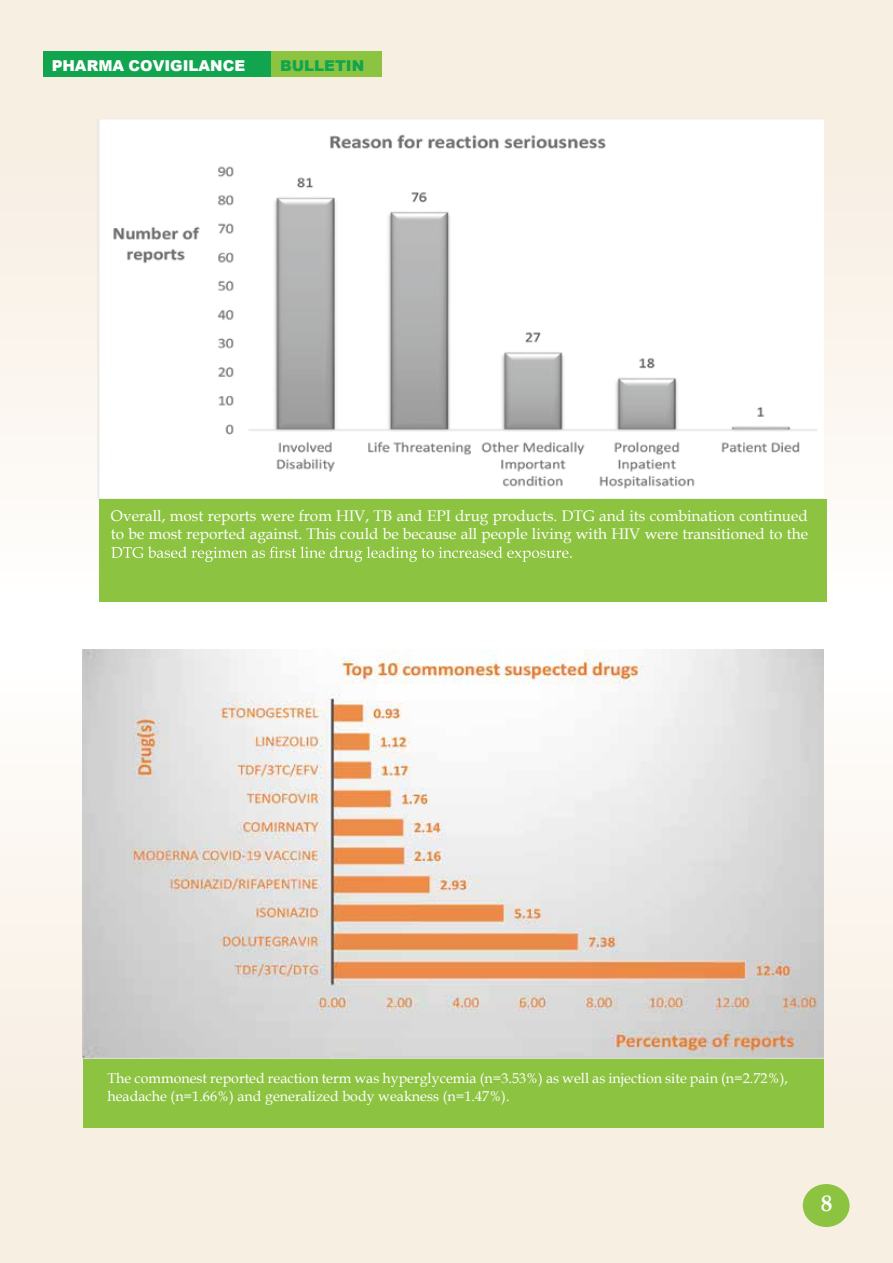
<style>
.page{position:relative;width:893px;height:1263px;background:#fff}
.page>*{position:absolute;margin:0;border:0;box-sizing:border-box;transform-origin:0 0}
.t1{font:700 22.65px "Book Antiqua";color:#fff}
.t2{font:15.3px/18.5px "Book Antiqua";color:#fff}
.t3{font:900 15px "Arial";color:#fff}
.t4{font:900 15px "Arial";color:#12a54f}
.t5{font:14.25px/17.1px "Book Antiqua";color:#fff}
</style>
<div class="page">
<div style="left:0;top:0;width:893px;height:641px;background:linear-gradient(to bottom,#f6ecde,#fffefd)"></div>
<div style="left:0;top:622px;width:893px;height:641px;background:linear-gradient(to bottom,#fefdfd,#f6ebdd)"></div>
<div style="left:43px;top:51px;width:228px;height:26px;background:#12a54f"></div>
<div style="left:271px;top:51px;width:111px;height:26px;background:#8cc341"></div>
<img style="left:94px;top:117px;width:730px;height:388px">
<img style="left:83px;top:649px;width:741px;height:409px">
<div style="left:100px;top:500px;width:727px;height:102px;background:#8cc341"></div>
<div style="left:83px;top:1059px;width:741px;height:69px;background:#8cc341"></div>
<svg style="left:111px;top:546px;width:461px;height:16px"></svg>
<div style="left:803px;top:1184px;width:47px;height:43px;background:#8cc341;border-radius:50%"></div>
<p class="t3" style="left:52px;top:55px;width:195px">PHARMA COVIGILANCE</p>
<p class="t4" style="left:280px;top:55px;width:86px">BULLETIN</p>
<p class="t2" style="left:111px;top:506px;width:699px">Overall, most reports were from HIV, TB and EPI drug products. DTG and its combination continued to be most reported against. This could be because all people living with HIV were transitioned to the</p>
<p class="t5" style="left:108px;top:1070px;width:682px">The commonest reported reaction term was hyperglycemia (n=3.53%) as well as injection site pain (n=2.72%), headache (n=1.66%) and generalized body weakness (n=1.47%).</p>
<h1 class="t1" style="left:821px;top:1188px;width:13px">8</h1>
</div>
